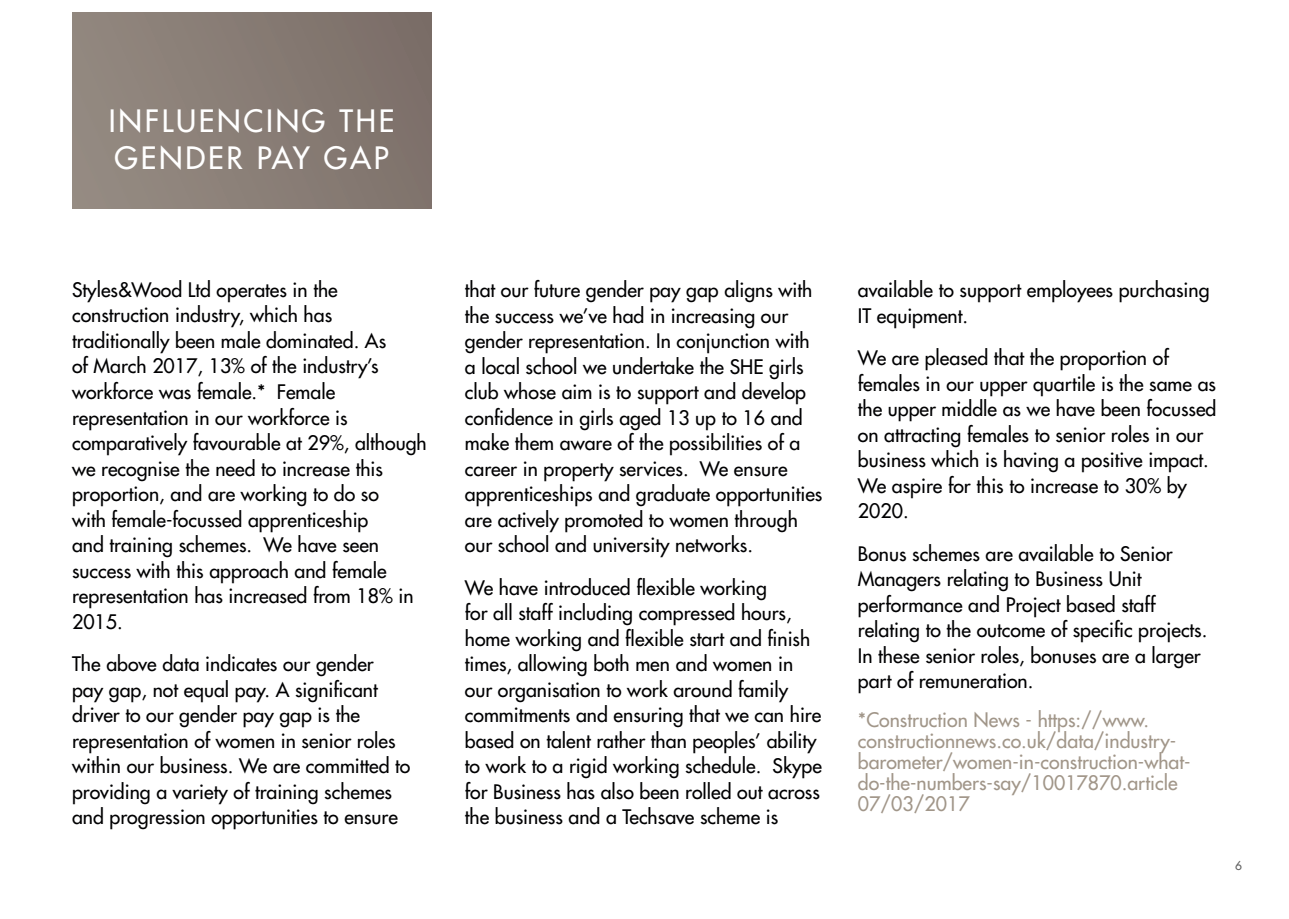
<style>
.page{position:relative;width:1289px;height:919px;background:#fff}
.page>*{position:absolute;margin:0;border:0;box-sizing:border-box;transform-origin:0 0}
.Basic_body{font:500 30px/37.5px "Futura Std";letter-spacing:.09em;color:#fff}
.t1{font:500 19.5px/25.5px "Futura Std";color:#000002}
.t2{font:500 19.5px/21px "Futura Std";color:#a19689}
.t3{font:500 12px "Futura Std";color:#606060}
</style>
<div class="page">
<div style="left:72px;top:13px;width:359px;height:195px;background:linear-gradient(to right,#948a81,#7d7069)"></div>
<p class="Basic_body" style="left:109px;top:102px;width:287px">INFLUENCING THE<br>GENDER PAY GAP</p>
<p class="t1" style="left:72px;top:277px;width:356px">Styles&amp;Wood Ltd operates in the construction industry, which has traditionally been male dominated. As<br>of March 2017, 13% of the industry’s workforce was female.* Female representation in our workforce is comparatively favourable at 29%, although we recognise the need to increase this proportion, and are working to do so<br>with female-focussed apprenticeship<br>and training schemes. We have seen success with this approach and female representation has increased from 18% in 2015.</p>
<p class="t1" style="left:72px;top:651px;width:340px">The above data indicates our gender<br>pay gap, not equal pay. A significant driver to our gender pay gap is the representation of women in senior roles within our business. We are committed to providing a variety of training schemes and progression opportunities to ensure</p>
<p class="t1" style="left:465px;top:277px;width:359px">that our future gender pay gap aligns with the success we’ve had in increasing our gender representation. In conjunction with a local school we undertake the SHE girls club whose aim is to support and develop confidence in girls aged 13 up to 16 and make them aware of the possibilities of a career in property services. We ensure apprenticeships and graduate opportunities are actively promoted to women through our school and university networks.</p>
<p class="t1" style="left:465px;top:575px;width:358px">We have introduced flexible working<br>for all staff including compressed hours, home working and flexible start and finish times, allowing both men and women in our organisation to work around family commitments and ensuring that we can hire based on talent rather than peoples’ ability to work to a rigid working schedule. Skype for Business has also been rolled out across the business and a Techsave scheme is</p>
<p class="t1" style="left:857px;top:277px;width:353px">available to support employees purchasing<br>IT equipment.</p>
<p class="t1" style="left:857px;top:345px;width:360px">We are pleased that the proportion of females in our upper quartile is the same as the upper middle as we have been focussed on attracting females to senior roles in our business which is having a positive impact.<br>We aspire for this to increase to 30% by 2020.</p>
<p class="t1" style="left:857px;top:541px;width:351px">Bonus schemes are available to Senior Managers relating to Business Unit performance and Project based staff relating to the outcome of specific projects.<br>In these senior roles, bonuses are a larger part of remuneration.</p>
<p class="t2" style="left:857px;top:708px;width:334px">*Construction News - https://www. constructionnews.co.uk/data/industry&shy;barometer/women-in-construction-what&shy;do-the-numbers-say/10017870.article 07/03/2017</p>
<p class="t3" style="left:1235px;top:857px;width:8px">6</p>
</div>
